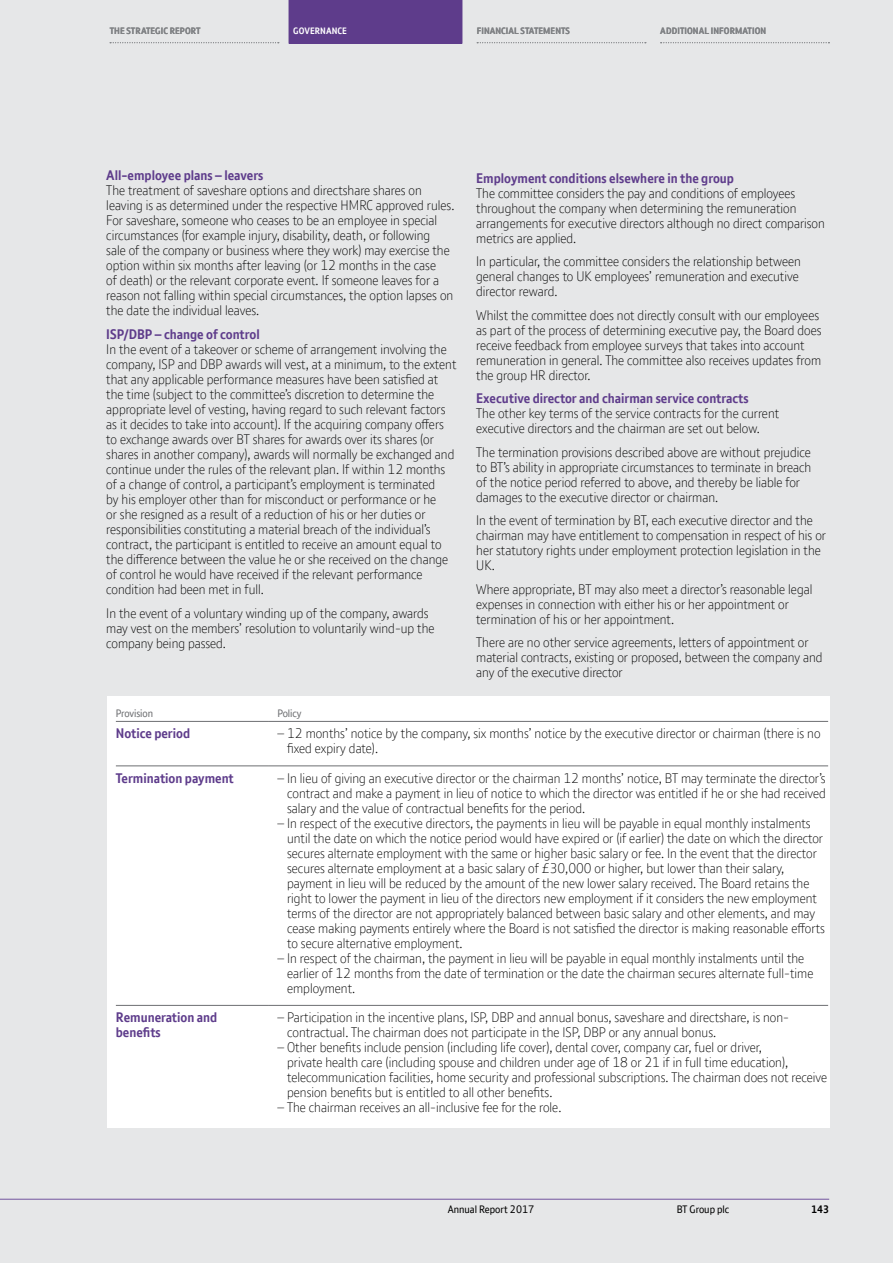
<style>
.page{position:relative;width:893px;height:1263px;background:#e6e7e8}
.page>*{position:absolute;margin:0;border:0;box-sizing:border-box;transform-origin:0 0}
.Body_Copy{font:300 13.5px/15px "BT Font";color:#000}
.body_copy_hyphens{font:300 13.5px/15px "BT Font";color:#000}
.Level_one_subhead{font:700 13.5px/15px "BT Font";color:#5e3c8b}
.t1{font:10.5px "BT Font";color:#000}
.Table_header_1{font:10.5px "BT Font";letter-spacing:-.01em;color:#6d6e71}
.t2{font:700 10.5px "BT Font";color:#000}
.t3{font:700 9px "BT Font";letter-spacing:.01em;color:#808285}
.t4{font:700 9px "BT Font";letter-spacing:.01em;color:#fff}
</style>
<div class="page">
<hr style="left:0;top:1199px;width:829px;height:1px;background:#73549e">
<div style="left:107px;top:696px;width:723px;height:432px;background:#fff"></div>
<hr style="left:116px;top:721px;width:153px;height:1px;background:#6d6e71">
<hr style="left:269px;top:721px;width:559px;height:1px;background:#6d6e71">
<hr style="left:116px;top:766px;width:153px;height:1px;background:#6d6e71">
<hr style="left:269px;top:766px;width:559px;height:1px;background:#6d6e71">
<hr style="left:116px;top:1005px;width:153px;height:1px;background:#6d6e71">
<hr style="left:269px;top:1005px;width:559px;height:1px;background:#6d6e71">
<div style="left:289px;top:0;width:173px;height:43px;background:#5e3c8b"></div>
<svg style="left:110px;top:42px;width:169px;height:1px"></svg>
<svg style="left:477px;top:42px;width:169px;height:1px"></svg>
<svg style="left:661px;top:42px;width:168px;height:1px"></svg>
<p class="t3" style="left:110px;top:25px;width:92px">THE STRATEGIC REPORT</p>
<p class="t4" style="left:293px;top:25px;width:55px">GOVERNANCE</p>
<p class="t3" style="left:477px;top:25px;width:95px">FINANCIAL STATEMENTS</p>
<p class="t3" style="left:660px;top:25px;width:107px">ADDITIONAL INFORMATION</p>
<p class="Level_one_subhead" style="left:106px;top:168px;width:159px">All-employee plans – leavers</p>
<p class="Body_Copy" style="left:106px;top:183px;width:350px">The treatment of saveshare options and directshare shares on leaving is as determined under the respective HMRC approved rules.<br>For saveshare, someone who ceases to be an employee in special circumstances (for example injury, disability, death, or following<br>sale of the company or business where they work) may exercise the option within six months after leaving (or 12 months in the case<br>of death) or the relevant corporate event. If someone leaves for a reason not falling within special circumstances, the option lapses on the date the individual leaves.</p>
<p class="Level_one_subhead" style="left:106px;top:327px;width:155px">ISP/DBP – change of control</p>
<p class="Body_Copy" style="left:106px;top:341px;width:352px">In the event of a takeover or scheme of arrangement involving the company, ISP and DBP awards will vest, at a minimum, to the extent that any applicable performance measures have been satisfied at the time (subject to the committee’s discretion to determine the appropriate level of vesting, having regard to such relevant factors as it decides to take into account). If the acquiring company offers to exchange awards over BT shares for awards over its shares (or shares in another company), awards will normally be exchanged and continue under the rules of the relevant plan. If within 12 months of a change of control, a participant’s employment is terminated<br>by his employer other than for misconduct or performance or he<br>or she resigned as a result of a reduction of his or her duties or responsibilities constituting a material breach of the individual’s contract, the participant is entitled to receive an amount equal to the difference between the value he or she received on the change of control he would have received if the relevant performance condition had been met in full.</p>
<p class="Body_Copy" style="left:106px;top:605px;width:330px">In the event of a voluntary winding up of the company, awards may vest on the members’ resolution to voluntarily wind-up the company being passed.</p>
<p class="Level_one_subhead" style="left:476px;top:170px;width:259px">Employment conditions elsewhere in the group</p>
<p class="Body_Copy" style="left:476px;top:185px;width:350px">The committee considers the pay and conditions of employees throughout the company when determining the remuneration arrangements for executive directors although no direct comparison metrics are applied.</p>
<p class="Body_Copy" style="left:476px;top:254px;width:326px">In particular, the committee considers the relationship between general changes to UK employees’ remuneration and executive director reward.</p>
<p class="Body_Copy" style="left:476px;top:307px;width:347px">Whilst the committee does not directly consult with our employees as part of the process of determining executive pay, the Board does receive feedback from employee surveys that takes into account remuneration in general. The committee also receives updates from the group HR director.</p>
<p class="Level_one_subhead" style="left:476px;top:391px;width:274px">Executive director and chairman service contracts</p>
<p class="Body_Copy" style="left:476px;top:406px;width:304px">The other key terms of the service contracts for the current executive directors and the chairman are set out below.</p>
<p class="Body_Copy" style="left:476px;top:444px;width:336px">The termination provisions described above are without prejudice to BT’s ability in appropriate circumstances to terminate in breach of the notice period referred to above, and thereby be liable for damages to the executive director or chairman.</p>
<p class="Body_Copy" style="left:476px;top:513px;width:351px">In the event of termination by BT, each executive director and the chairman may have entitlement to compensation in respect of his or her statutory rights under employment protection legislation in the UK.</p>
<p class="Body_Copy" style="left:476px;top:581px;width:338px">Where appropriate, BT may also meet a director’s reasonable legal expenses in connection with either his or her appointment or termination of his or her appointment.</p>
<p class="Body_Copy" style="left:476px;top:635px;width:348px">There are no other service agreements, letters of appointment or material contracts, existing or proposed, between the company and any of the executive director</p>
<p class="Table_header_1" style="left:116px;top:706px;width:39px">Provision</p>
<p class="Table_header_1" style="left:277px;top:706px;width:25px">Policy</p>
<p class="Level_one_subhead" style="left:116px;top:726px;width:76px">Notice period</p>
<p class="body_copy_hyphens" style="left:287px;top:726px;width:535px;text-indent:-10px">– 12 months’ notice by the company, six months’ notice by the executive director or chairman (there is no fixed expiry date).</p>
<p class="Level_one_subhead" style="left:116px;top:770px;width:119px">Termination payment</p>
<p class="body_copy_hyphens" style="left:287px;top:770px;width:540px;text-align:justify;text-indent:-10px">– In lieu of giving an executive director or the chairman 12 months’ notice, BT may terminate the director’s contract and make a payment in lieu of notice to which the director was entitled if he or she had received salary and the value of contractual benefits for the period.</p>
<p class="body_copy_hyphens" style="left:287px;top:815px;width:539px;text-indent:-10px">– In respect of the executive directors, the payments in lieu will be payable in equal monthly instalments until the date on which the notice period would have expired or (if earlier) the date on which the director secures alternate employment with the same or higher basic salary or fee. In the event that the director secures alternate employment at a basic salary of £30,000 or higher, but lower than their salary, payment in lieu will be reduced by the amount of the new lower salary received. The Board retains the right to lower the payment in lieu of the directors new employment if it considers the new employment terms of the director are not appropriately balanced between basic salary and other elements, and may cease making payments entirely where the Board is not satisfied the director is making reasonable efforts to secure alternative employment.</p>
<p class="body_copy_hyphens" style="left:287px;top:950px;width:528px;text-indent:-10px">– In respect of the chairman, the payment in lieu will be payable in equal monthly instalments until the earlier of 12 months from the date of termination or the date the chairman secures alternate full-time employment.</p>
<p class="Level_one_subhead" style="left:116px;top:1010px;width:103px">Remuneration and benefits</p>
<p class="body_copy_hyphens" style="left:287px;top:1009px;width:503px;text-indent:-10px">– Participation in the incentive plans, ISP, DBP and annual bonus, saveshare and directshare, is non&shy;contractual. The chairman does not participate in the ISP, DBP or any annual bonus.</p>
<p class="body_copy_hyphens" style="left:287px;top:1039px;width:542px;text-indent:-10px">– Other benefits include pension (including life cover), dental cover, company car, fuel or driver,<br>private health care (including spouse and children under age of 18 or 21 if in full time education), telecommunication facilities, home security and professional subscriptions. The chairman does not receive pension benefits but is entitled to all other benefits.</p>
<p class="body_copy_hyphens" style="left:277px;top:1099px;width:285px">– The chairman receives an all-inclusive fee for the role.</p>
<p class="t1" style="left:448px;top:1202px;width:88px">Annual Report 2017</p>
<p class="t1" style="left:677px;top:1202px;width:54px">BT Group plc</p>
<p class="t2" style="left:811px;top:1202px;width:20px">143</p>
</div>
